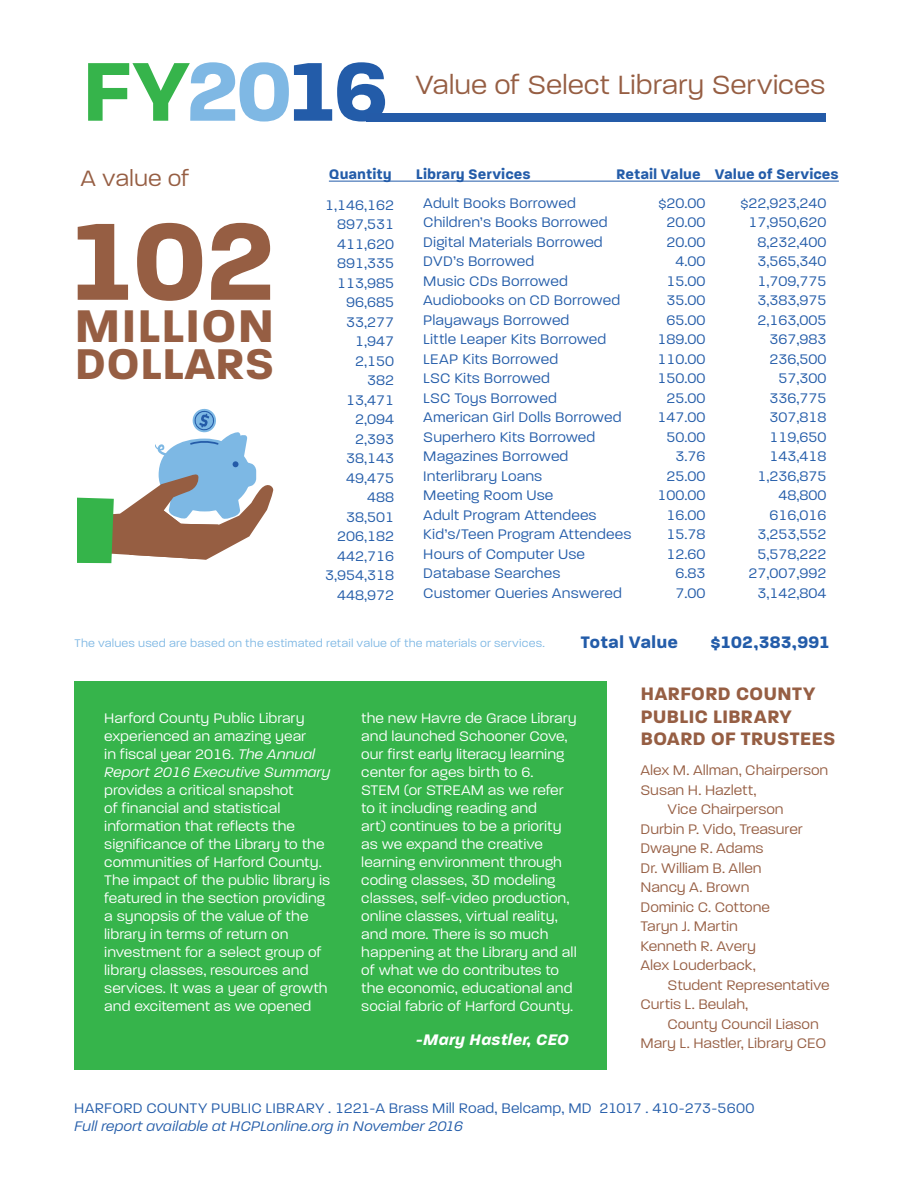
<style>
.page{position:relative;width:918px;height:1188px;background:#fff}
.page>*{position:absolute;margin:0;border:0;box-sizing:border-box;transform-origin:0 0}
.t1{font:700 118.5px "Paralucent Text";color:#965e43}
.t2{font:700 90px "Paralucent Text";letter-spacing:-.06em;color:#36b44b}
.t3{font:700 49.5px "Paralucent Text";color:#965e43}
.t4{font:700 46.5px "Paralucent Text";letter-spacing:-.01em;color:#965e43}
.t5{font:28.5px "Paralucent Text";letter-spacing:-.005em;color:#965e43}
.t6{font:24px "Paralucent Text";color:#965e43}
.t7{font:700 19.5px "Paralucent Text";letter-spacing:-.005em;color:#965e43}
.t8{font:700 18px "Paralucent Text";letter-spacing:.005em;color:#235ca9}
.t9{font:italic 700 16.5px "Paralucent Text";color:#fff}
.t10{font:15px/19.5px "Paralucent Text";color:#235ca9;text-align:right}
.t11{font:15px/18px "Paralucent Text";color:#fff}
.t12{font:15px "Paralucent Text";letter-spacing:-.005em;color:#965e43}
.t13{font:700 15px "Paralucent Text";color:#235ca9}
.t14{font:italic 15px "Paralucent Text";letter-spacing:.005em;color:#235ca9}
.t15{font:12px "Paralucent Text";letter-spacing:.01em;color:#7fb8e4}
.s1{color:#7fb8e4}
.s2{color:#235ca9}
.s3{font-style:italic}
</style>
<div class="page">
<svg style="left:77px;top:408px;width:197px;height:155px"></svg>
<div style="left:366px;top:113px;width:460px;height:8px;background:#245ba8"></div>
<hr style="left:329px;top:181px;width:510px;height:1px;background:#235ca9">
<div style="left:74px;top:681px;width:533px;height:389px;background:#36b44b"></div>
<h2 class="t2" style="left:81px;top:36px;width:309px">FY<span class="s1">20</span><span class="s2">16</span></h2>
<h3 class="t5" style="left:415px;top:68px;width:412px">Value of Select Library Services</h3>
<h3 class="t6" style="left:80px;top:164px;width:111px">A value of</h3>
<h1 class="t1" style="left:67px;top:189px;width:211px">102</h1>
<h3 class="t3" style="left:74px;top:295px;width:202px">MILLION</h3>
<h3 class="t4" style="left:74px;top:336px;width:202px">DOLLARS</h3>
<p class="t13" style="left:329px;top:165px;width:64px">Quantity</p>
<p class="t13" style="left:416px;top:165px;width:116px">Library Services</p>
<p class="t13" style="left:616px;top:165px;width:224px">Retail Value Value of Services</p>
<p class="t10" style="left:423px;top:193px;width:210px;text-align:left">Adult Books Borrowed<br>Children’s Books Borrowed<br>Digital Materials Borrowed<br>DVD’s Borrowed<br>Music CDs Borrowed<br>Audiobooks on CD Borrowed<br>Playaways Borrowed<br>Little Leaper Kits Borrowed<br>LEAP Kits Borrowed<br>LSC Kits Borrowed<br>LSC Toys Borrowed<br>American Girl Dolls Borrowed<br>Superhero Kits Borrowed<br>Magazines Borrowed<br>Interlibrary Loans<br>Meeting Room Use<br>Adult Program Attendees<br>Kid’s/Teen Program Attendees<br>Hours of Computer Use<br>Database Searches<br>Customer Queries Answered</p>
<p class="t10" style="left:325px;top:195px;width:71px">1,146,162<br>897,531<br>411,620<br>891,335<br>113,985<br>96,685<br>33,277<br>1,947<br>2,150<br>382<br>13,471<br>2,094<br>2,393<br>38,143<br>49,475<br>488<br>38,501<br>206,182<br>442,716<br>3,954,318<br>448,972</p>
<p class="t10" style="left:657px;top:193px;width:50px">$20.00<br>20.00<br>20.00<br>4.00<br>15.00<br>35.00<br>65.00<br>189.00<br>110.00<br>150.00<br>25.00<br>147.00<br>50.00<br>3.76<br>25.00<br>100.00<br>16.00<br>15.78<br>12.60<br>6.83<br>7.00</p>
<p class="t10" style="left:740px;top:193px;width:88px">$22,923,240<br>17,950,620<br>8,232,400<br>3,565,340<br>1,709,775<br>3,383,975<br>2,163,005<br>367,983<br>236,500<br>57,300<br>336,775<br>307,818<br>119,650<br>143,418<br>1,236,875<br>48,800<br>616,016<br>3,253,552<br>5,578,222<br>27,007,992<br>3,142,804</p>
<p class="t15" style="left:74px;top:636px;width:472px">The values used are based on the estimated retail value of the materials or services.</p>
<p class="t8" style="left:581px;top:631px;width:99px">Total Value</p>
<p class="t8" style="left:710px;top:631px;width:121px">$102,383,991</p>
<p class="t11" style="left:104px;top:709px;width:228px">Harford County Public Library experienced an amazing year<br>in fiscal year 2016. <span class="s3">The Annual<br>Report 2016 Executive Summary</span></p>
<p class="t11" style="left:104px;top:781px;width:228px">provides a critical snapshot<br>of financial and statistical information that reflects the significance of the Library to the communities of Harford County.<br>The impact of the public library is featured in the section providing a synopsis of the value of the library in terms of return on investment for a select group of library classes, resources and services. It was a year of growth and excitement as we opened</p>
<p class="t11" style="left:361px;top:709px;width:217px">the new Havre de Grace Library and launched Schooner Cove, our first early literacy learning center for ages birth to 6.<br>STEM (or STREAM as we refer to it including reading and<br>art) continues to be a priority as we expand the creative learning environment through coding classes, 3D modeling classes, self-video production, online classes, virtual reality, and more. There is so much happening at the Library and all of what we do contributes to the economic, educational and social fabric of Harford County.</p>
<p class="t9" style="left:416px;top:1029px;width:154px">-Mary Hastler, CEO</p>
<h3 class="t7" style="left:640px;top:682px;width:28px">Harford</h3>
<h3 class="t7" style="left:736px;top:682px;width:28px">County</h3>
<h3 class="t7" style="left:640px;top:704px;width:49px">Public</h3>
<h3 class="t7" style="left:713px;top:704px;width:42px">Library</h3>
<h3 class="t7" style="left:640px;top:727px;width:14px">Board</h3>
<h3 class="t7" style="left:711px;top:727px;width:53px">of Trustees</h3>
<p class="t12" style="left:640px;top:762px;width:189px">Alex M. Allman, Chairperson</p>
<p class="t12" style="left:640px;top:781px;width:118px">Susan H. Hazlett,</p>
<p class="t12" style="left:667px;top:801px;width:118px">Vice Chairperson</p>
<p class="t12" style="left:640px;top:820px;width:164px">Durbin P. Vido, Treasurer</p>
<p class="t12" style="left:640px;top:840px;width:125px">Dwayne R. Adams</p>
<p class="t12" style="left:640px;top:859px;width:123px">Dr. William B. Allen</p>
<p class="t12" style="left:640px;top:879px;width:111px">Nancy A. Brown</p>
<p class="t12" style="left:640px;top:898px;width:131px">Dominic C. Cottone</p>
<p class="t12" style="left:640px;top:918px;width:99px">Taryn J. Martin</p>
<p class="t12" style="left:640px;top:937px;width:117px">Kenneth R. Avery</p>
<p class="t12" style="left:640px;top:957px;width:117px">Alex Louderback,</p>
<p class="t12" style="left:667px;top:976px;width:164px">Student Representative</p>
<p class="t12" style="left:640px;top:996px;width:109px">Curtis L. Beulah,</p>
<p class="t12" style="left:667px;top:1015px;width:153px">County Council Liason</p>
<p class="t12" style="left:640px;top:1035px;width:187px">Mary L. Hastler, Library CEO</p>
<p class="t10" style="left:74px;top:1098px;width:21px">Harford</p>
<p class="t10" style="left:146px;top:1098px;width:22px">Count</p>
<p class="t10" style="left:198px;top:1098px;width:32px">y Public</p>
<p class="t10" style="left:266px;top:1098px;width:17px">Librar</p>
<p class="t10" style="left:315px;top:1098px;width:441px">y . 1221-A Brass Mill Road, Belcamp, MD 21017 . 410-273-5600</p>
<p class="t14" style="left:74px;top:1117px;width:390px">Full report available at HCPLonline.org in November 2016</p>
</div>
